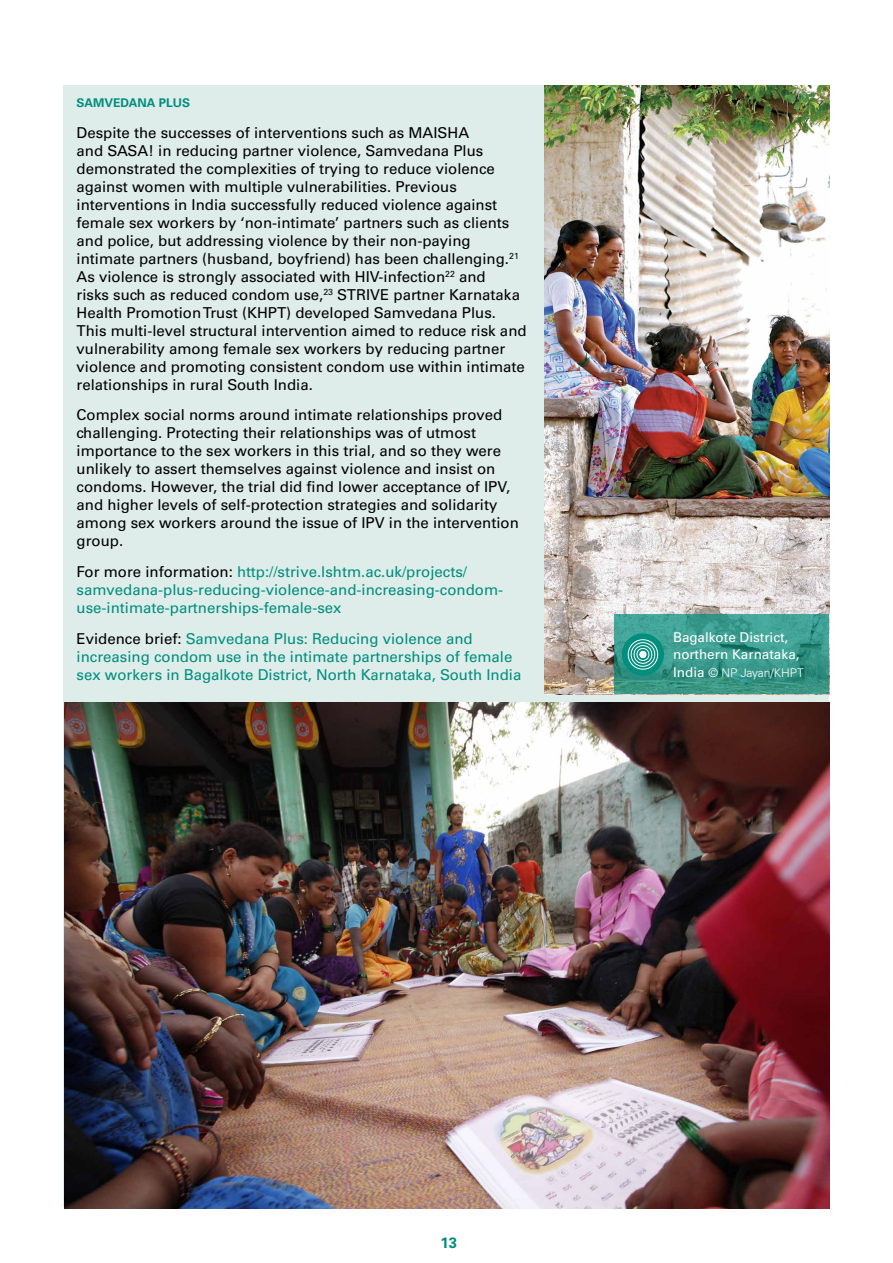
<style>
.page{position:relative;width:893px;height:1263px;background:#fff}
.page>*{position:absolute;margin:0;border:0;box-sizing:border-box;transform-origin:0 0}
.t1{font:15px/18px "Univers";color:#000}
.t2{font:15px/18px "Univers";color:#008e7d}
.t3{font:700 15px "Univers";color:#008e7d}
.t4{font:13.5px/16.5px "Univers";color:#fff}
.t5{font:300 12px "Univers";color:#fff}
.t6{font:700 12px "Univers";color:#008e7d}
.s1{color:#000}
.s2{font-weight:400;font-size:13.5px}
</style>
<div class="page">
<div style="left:64px;top:85px;width:765px;height:1122px;background:#deecea"></div>
<img style="left:544px;top:85px;width:285px;height:609px">
<img style="left:64px;top:702px;width:765px;height:507px">
<svg style="left:614px;top:615px;width:215px;height:79px;background:#3a998b"></svg>
<div style="left:622px;top:633px;width:42px;height:42px;background:#008e7d;border-radius:50%"></div>
<svg style="left:626px;top:638px;width:34px;height:33px"></svg>
<div style="left:640px;top:651px;width:6px;height:7px;background:#fff;border-radius:50%"></div>
<p class="t6" style="left:77px;top:96px;width:115px">SAMVEDANA PLUS</p>
<p class="t1" style="left:77px;top:123px;width:452px">Despite the successes of interventions such as MAISHA<br>and SASA! in reducing partner violence, Samvedana Plus demonstrated the complexities of trying to reduce violence against women with multiple vulnerabilities. Previous interventions in India successfully reduced violence against female sex workers by ‘non-intimate’ partners such as clients and police, but addressing violence by their non-paying intimate partners (husband, boyfriend) has been challenging.<sup>21<br></sup>As violence is strongly associated with HIV-infection<sup>22</sup> and<br>risks such as reduced condom use,<sup>23</sup> STRIVE partner Karnataka Health Promotion Trust (KHPT) developed Samvedana Plus.<br>This multi-level structural intervention aimed to reduce risk and vulnerability among female sex workers by reducing partner violence and promoting consistent condom use within intimate relationships in rural South India.</p>
<p class="t1" style="left:77px;top:406px;width:444px">Complex social norms around intimate relationships proved challenging. Protecting their relationships was of utmost importance to the sex workers in this trial, and so they were unlikely to assert themselves against violence and insist on condoms. However, the trial did find lower acceptance of IPV, and higher levels of self-protection strategies and solidarity among sex workers around the issue of IPV in the intervention group.</p>
<p class="t2" style="left:77px;top:563px;width:428px"><span class="s1">For more information:</span> http://strive.lshtm.ac.uk/projects/ samvedana-plus-reducing-violence-and-increasing-condom&shy;use-intimate-partnerships-female-sex</p>
<p class="t2" style="left:77px;top:630px;width:446px"><span class="s1">Evidence brief:</span> Samvedana Plus: Reducing violence and increasing condom use in the intimate partnerships of female sex workers in Bagalkote District, North Karnataka, South India</p>
<p class="t4" style="left:673px;top:629px;width:128px">Bagalkote District, northern Karnataka,</p>
<p class="t5" style="left:673px;top:665px;width:132px"><span class="s2">India</span> © NP Jayan/KHPT</p>
<p class="t3" style="left:440px;top:1233px;width:18px">13</p>
</div>
